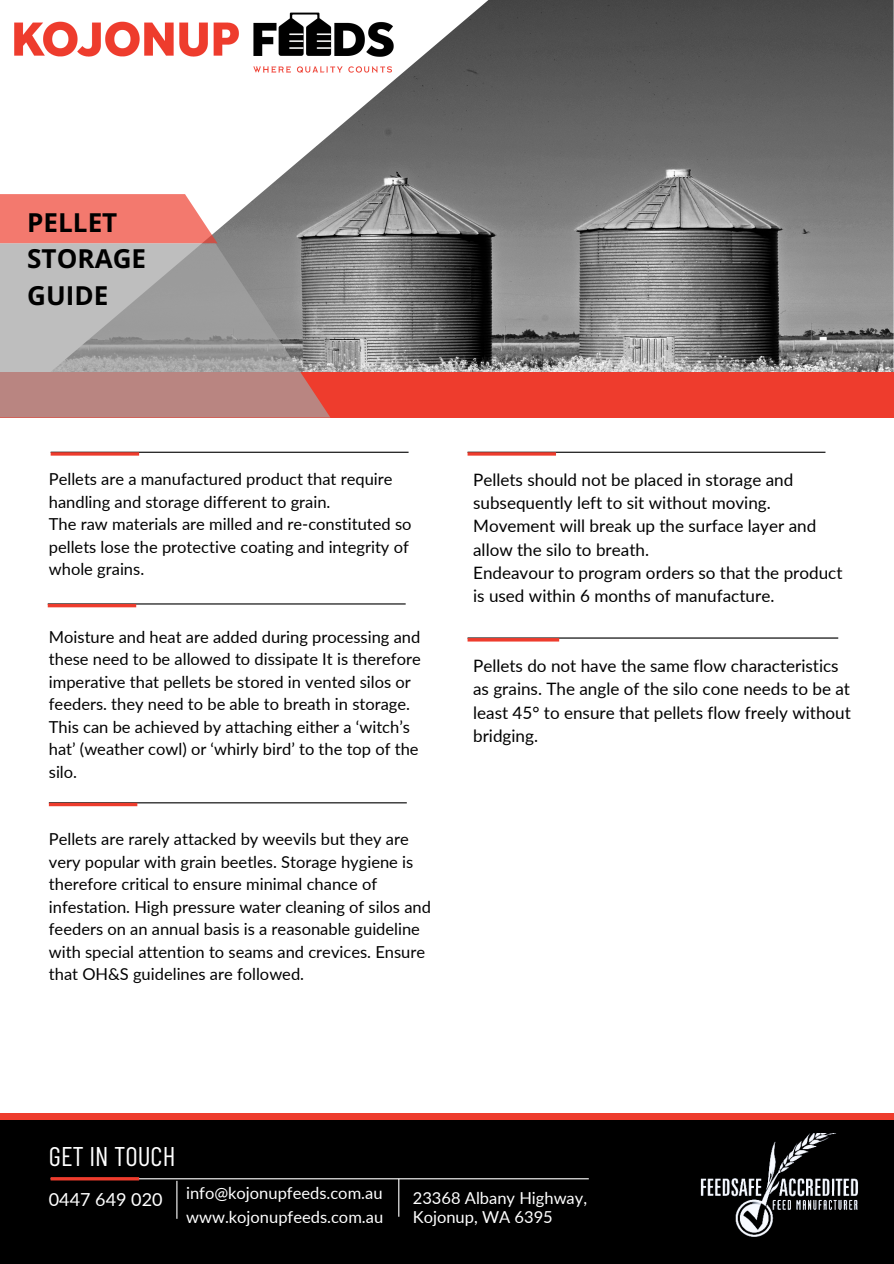
<style>
.page{position:relative;width:894px;height:1264px;background:#fff}
.page>*{position:absolute;margin:0;border:0;box-sizing:border-box;transform-origin:0 0}
.t1{font:27px "Barlow Condensed";color:#fff}
.t2{font:700 26.1px/36px "Open Sans";color:#000}
.t3{font:18px "Lato";color:#fff}
.t4{font:17.1px/23.2px "Lato";color:#020202}
.t5{font:16.5px/22.5px "Lato";color:#020202}
.t6{font:16.5px/19.2px "Lato";color:#fff}
</style>
<div class="page">
<img style="left:217px;top:0;width:676px;height:371px">
<svg style="left:0;top:194px;width:217px;height:49px;background:#f38278"></svg>
<div style="left:0;top:371px;width:893px;height:46px;background:#ee3c2d"></div>
<svg style="left:0;top:243px;width:330px;height:174px;background:#aa9b9a"></svg>
<div style="left:0;top:1112px;width:893px;height:7px;background:#ee3c2d"></div>
<div style="left:0;top:1119px;width:893px;height:144px;background:#000"></div>
<img style="left:700px;top:1133px;width:158px;height:104px">
<hr style="left:51px;top:1178px;width:537px;height:1px;background:#fff">
<hr style="left:176px;top:1180px;width:1px;height:38px;background:#fff">
<hr style="left:398px;top:1178px;width:1px;height:38px;background:#fff">
<hr style="left:51px;top:1177px;width:88px;height:3px;background:#ee3c2d">
<hr style="left:51px;top:451px;width:357px;height:2px;background:#000">
<hr style="left:51px;top:452px;width:88px;height:3px;background:#ee3c2d">
<hr style="left:467px;top:637px;width:371px;height:1px;background:#000">
<hr style="left:467px;top:638px;width:92px;height:3px;background:#ee3c2d">
<img style="left:14px;top:8px;width:385px;height:72px">
<hr style="left:467px;top:451px;width:358px;height:2px;background:#000">
<hr style="left:467px;top:452px;width:89px;height:3px;background:#ee3c2d">
<hr style="left:48px;top:603px;width:357px;height:1px;background:#000">
<hr style="left:48px;top:604px;width:88px;height:3px;background:#ee3c2d">
<hr style="left:49px;top:802px;width:357px;height:1px;background:#000">
<svg style="left:49px;top:802px;width:88px;height:4px"></svg>
<p class="t2" style="left:27px;top:204px;width:120px">PELLET<br>STORAGE</p>
<p class="t2" style="left:27px;top:276px;width:83px">GUIDE</p>
<p class="t5" style="left:49px;top:467px;width:345px">Pellets are a manufactured product that require handling and storage different to grain.</p>
<p class="t5" style="left:49px;top:512px;width:364px">The raw materials are milled and re-constituted so pellets lose the protective coating and integrity of whole grains.</p>
<p class="t5" style="left:49px;top:625px;width:373px">Moisture and heat are added during processing and these need to be allowed to dissipate It is therefore imperative that pellets be stored in vented silos or feeders. they need to be able to breath in storage.<br>This can be achieved by attaching either a ‘witch’s hat’ (weather cowl) or ‘whirly bird’ to the top of the silo.</p>
<p class="t5" style="left:49px;top:827px;width:383px">Pellets are rarely attacked by weevils but they are very popular with grain beetles. Storage hygiene is therefore critical to ensure minimal chance of infestation. High pressure water cleaning of silos and feeders on an annual basis is a reasonable guideline with special attention to seams and crevices. Ensure that OH&amp;S guidelines are followed.</p>
<p class="t4" style="left:473px;top:467px;width:344px">Pellets should not be placed in storage and subsequently left to sit without moving.<br>Movement will break up the surface layer and allow the silo to breath.</p>
<p class="t4" style="left:473px;top:560px;width:371px">Endeavour to program orders so that the product is used within 6 months of manufacture.</p>
<p class="t4" style="left:473px;top:654px;width:379px">Pellets do not have the same flow characteristics as grains. The angle of the silo cone needs to be at least 45° to ensure that pellets flow freely without bridging.</p>
<p class="t1" style="left:49px;top:1138px;width:128px">GET IN TOUCH</p>
<p class="t3" style="left:49px;top:1188px;width:115px">0447 649 020</p>
<p class="t6" style="left:186px;top:1183px;width:198px">info@kojonupfeeds.com.au</p>
<p class="t6" style="left:186px;top:1207px;width:198px">www.kojonupfeeds.com.au</p>
<p class="t6" style="left:412px;top:1187px;width:176px">23368 Albany Highway,<br>Kojonup, WA 6395</p>
</div>
